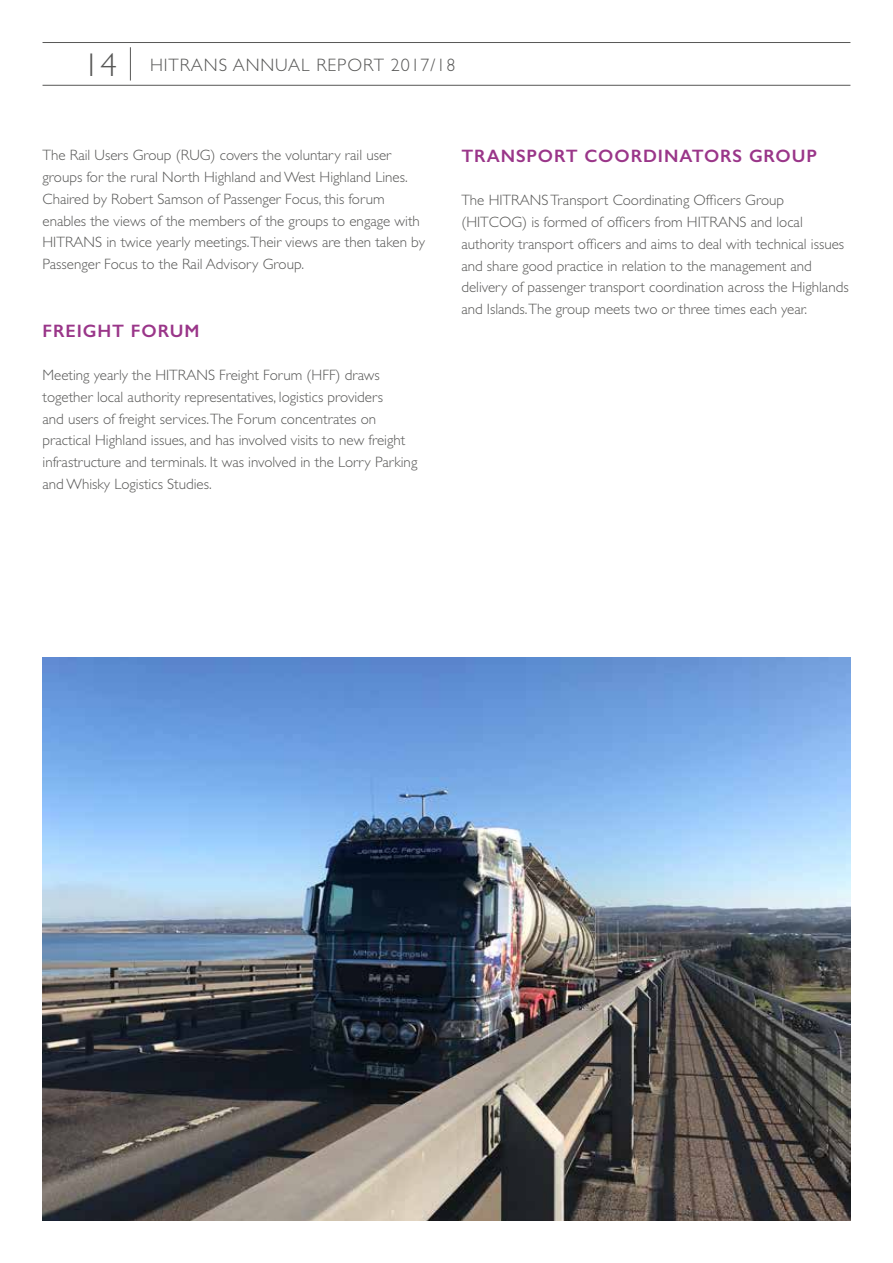
<style>
.page{position:relative;width:893px;height:1263px;background:#fff}
.page>*{position:absolute;margin:0;border:0;box-sizing:border-box;transform-origin:0 0}
.t1{font:600 18px "Gill Sans";letter-spacing:.05em;color:#9a3689}
.t2{font:300 18px "Gill Sans CE";letter-spacing:.05em;color:#575756}
.t3{font:300 15px/21.8px "Gill Sans CE";color:#575756}
.s1{font-size:33px}
</style>
<div class="page">
<hr style="left:130px;top:47px;width:1px;height:34px;background:#575756">
<hr style="left:43px;top:42px;width:807px;height:1px;background:#575756">
<hr style="left:43px;top:85px;width:807px;height:1px;background:#575756">
<img style="left:43px;top:658px;width:807px;height:562px">
<p class="t2" style="left:83px;top:54px;width:374px"><span class="s1">14</span> HITRANS ANNUAL REPORT 2017/18</p>
<p class="t3" style="left:43px;top:144px;width:384px">The Rail Users Group (RUG) covers the voluntary rail user groups for the rural North Highland and West Highland Lines.<br>Chaired by Robert Samson of Passenger Focus, this forum enables the views of the members of the groups to engage with HITRANS in twice yearly meetings.Their views are then taken by Passenger Focus to the Rail Advisory Group.</p>
<p class="t1" style="left:43px;top:320px;width:158px">FREIGHT FORUM</p>
<p class="t3" style="left:43px;top:364px;width:376px">Meeting yearly the HITRANS Freight Forum (HFF) draws together local authority representatives, logistics providers<br>and users of freight services.The Forum concentrates on practical Highland issues, and has involved visits to new freight infrastructure and terminals. It was involved in the Lorry Parking and Whisky Logistics Studies.</p>
<p class="t1" style="left:461px;top:145px;width:357px">TRANSPORT COORDINATORS GROUP</p>
<p class="t3" style="left:461px;top:189px;width:389px">The HITRANS Transport Coordinating Officers Group (HITCOG) is formed of officers from HITRANS and local authority transport officers and aims to deal with technical issues and share good practice in relation to the management and delivery of passenger transport coordination across the Highlands and Islands.The group meets two or three times each year.</p>
</div>
